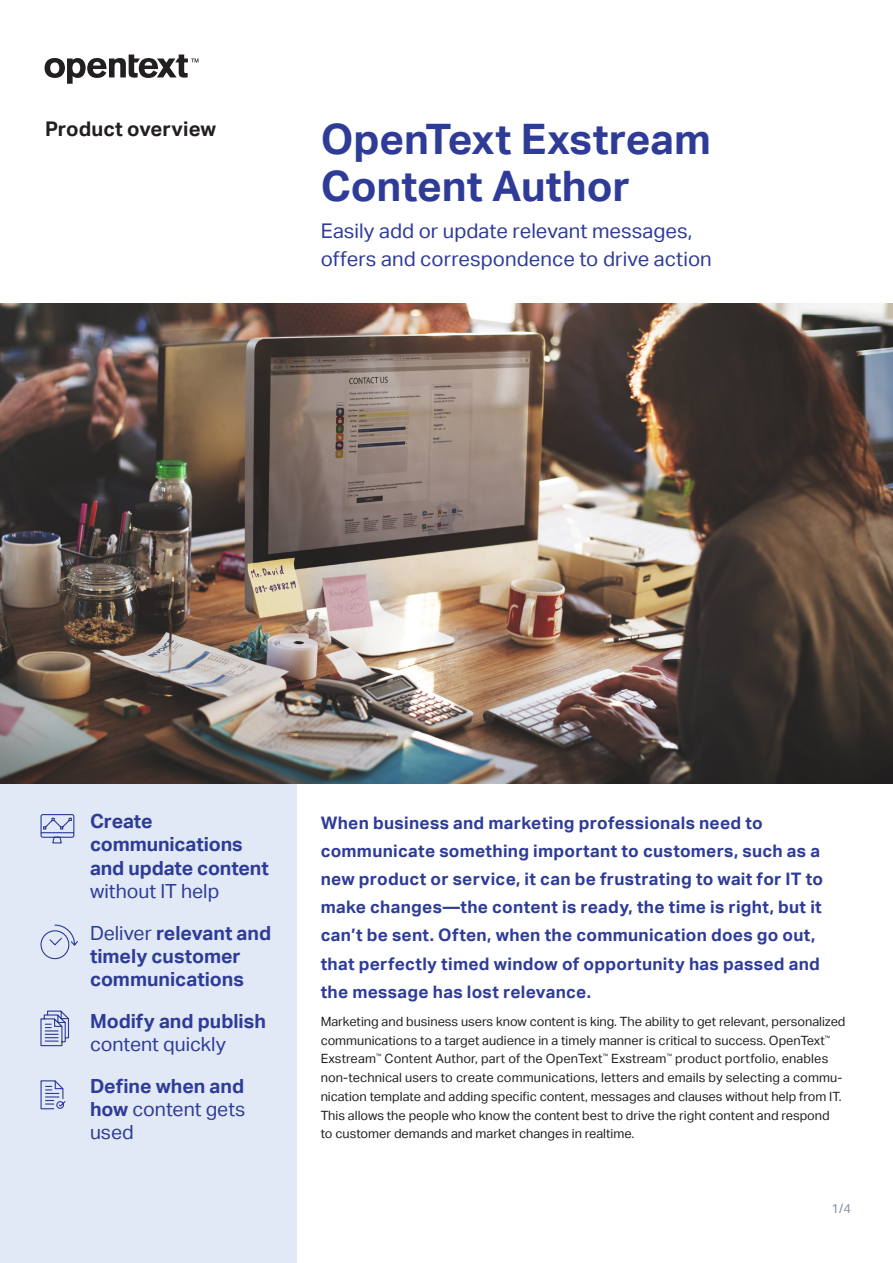
<style>
.page{position:relative;width:893px;height:1263px;background:#fff}
.page>*{position:absolute;margin:0;border:0;box-sizing:border-box;transform-origin:0 0}
.t1{font:700 42px/46.8px "Aktiv Grotesk";color:#2e3c98}
.t2{font:20.25px/28.2px "Aktiv Grotesk";color:#2e3c98}
.Collateral_type{font:700 20.25px "Aktiv Grotesk";color:#231f20}
.Sidebar_Stat{font:700 19.5px/23.4px "Aktiv Grotesk";letter-spacing:-.005em;color:#2e3c98}
.Introduction_Paragra{font:700 17.25px/28.2px "Aktiv Grotesk";letter-spacing:.015em;color:#2e3c98}
.Body{font:12.75px/18.8px "Aktiv Grotesk";color:#231f20}
.t3{font:12.75px "Aktiv Grotesk";color:#7f929f}
.s1{font-weight:400}
</style>
<div class="page">
<svg style="left:45px;top:55px;width:153px;height:29px"></svg>
<div style="left:0;top:526px;width:297px;height:737px;background:#e1e9f6"></div>
<img style="left:0;top:304px;width:893px;height:479px">
<svg style="left:40px;top:814px;width:35px;height:30px"></svg>
<svg style="left:40px;top:924px;width:38px;height:36px"></svg>
<svg style="left:40px;top:1010px;width:30px;height:37px"></svg>
<svg style="left:40px;top:1080px;width:26px;height:30px"></svg>
<p class="Collateral_type" style="left:45px;top:117px;width:173px">Product overview</p>
<h1 class="t1" style="left:321px;top:116px;width:392px">OpenText Exstream<br>Content Author</h1>
<h2 class="t2" style="left:321px;top:217px;width:393px">Easily add or update relevant messages, offers and correspondence to drive action</h2>
<p class="Sidebar_Stat" style="left:90px;top:809px;width:180px">Create communications and update content <span class="s1">without IT help</span></p>
<p class="Sidebar_Stat" style="left:90px;top:921px;width:183px"><span class="s1">Deliver</span> relevant and timely customer communications</p>
<p class="Sidebar_Stat" style="left:90px;top:1009px;width:177px">Modify and publish <span class="s1">content quickly</span></p>
<p class="Sidebar_Stat" style="left:90px;top:1074px;width:157px;text-align:justify">Define when and how <span class="s1">content gets used</span></p>
<p class="Introduction_Paragra" style="left:321px;top:809px;width:504px">When business and marketing professionals need to communicate something important to customers, such as a new product or service, it can be frustrating to wait for IT to make changes—the content is ready, the time is right, but it can’t be sent. Often, when the communication does go out, that perfectly timed window of opportunity has passed and the message has lost relevance.</p>
<p class="Body" style="left:321px;top:1012px;width:526px">Marketing and business users know content is king. The ability to get relevant, personalized communications to a target audience in a timely manner is critical to success. OpenText<sup>™ </sup>Exstream<sup>™</sup> Content Author, part of the OpenText<sup>™</sup> Exstream<sup>™</sup> product portfolio, enables non-technical users to create communications, letters and emails by selecting a commu&shy;nication template and adding specific content, messages and clauses without help from IT.<br>This allows the people who know the content best to drive the right content and respond<br>to customer demands and market changes in realtime.</p>
<p class="t3" style="left:832px;top:1201px;width:21px">1/4</p>
</div>
